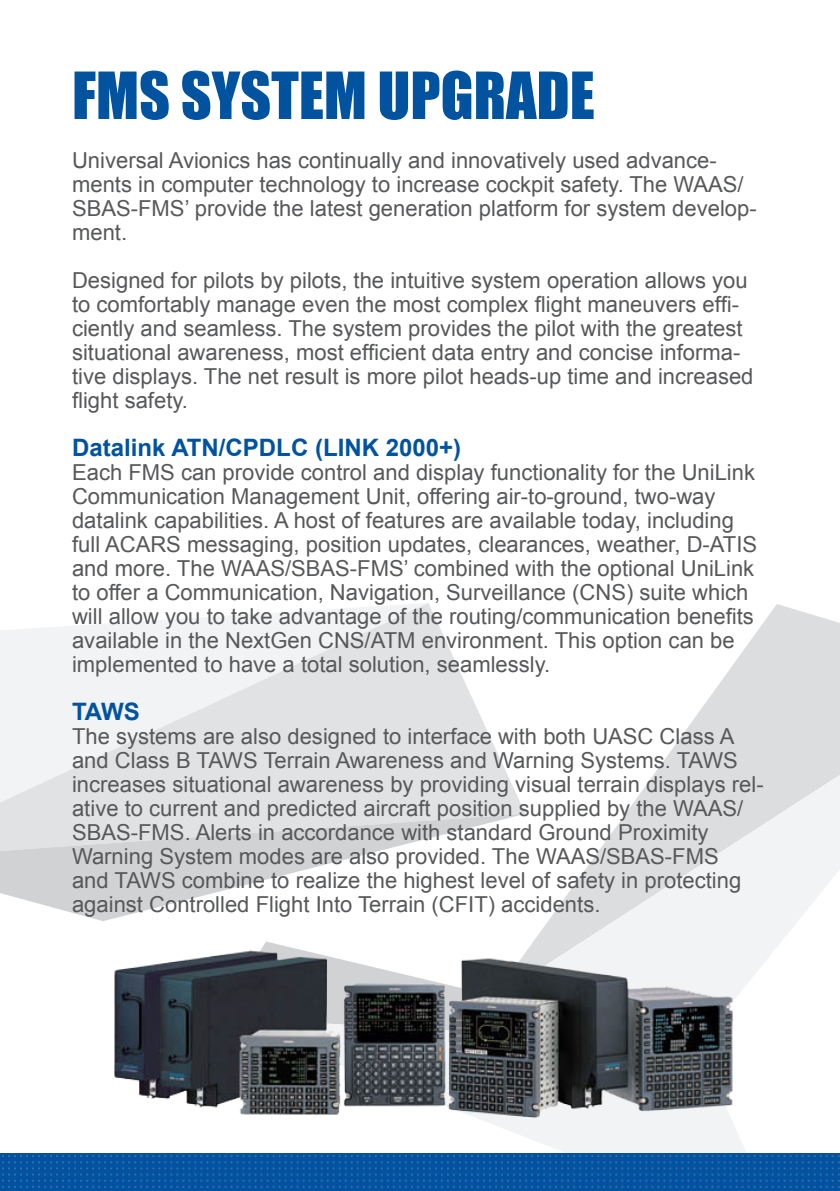
<style>
.page{position:relative;width:840px;height:1191px;background:#fff}
.page>*{position:absolute;margin:0;border:0;box-sizing:border-box;transform-origin:0 0}
.Overskrift{font:60px "Impact";color:#0153a0}
.Underrub{font:700 24px "Arial";color:#0153a0}
.brød{font:22px/24px "Arial";color:#57585a}
</style>
<div class="page">
<svg style="left:729px;top:604px;width:110px;height:67px;fill:#dcdddf"></svg>
<svg style="left:534px;top:671px;width:305px;height:346px"></svg>
<svg style="left:261px;top:941px;width:436px;height:9px"></svg>
<svg style="left:219px;top:1017px;width:565px;height:137px"></svg>
<img style="left:0;top:1154px;width:839px;height:37px">
<svg style="left:0;top:603px;width:525px;height:210px;fill:#e1e2e4"></svg>
<svg style="left:0;top:813px;width:525px;height:108px"></svg>
<img style="left:114px;top:950px;width:618px;height:178px">
<p class="Overskrift" style="left:72px;top:49px;width:524px">FMS SYSTEM UPGRADE</p>
<p class="brød" style="left:72px;top:149px;width:685px">Universal Avionics has continually and innovatively used advance&shy;ments in computer technology to increase cockpit safety. The WAAS/ SBAS-FMS’ provide the latest generation platform for system develop&shy;ment.</p>
<p class="brød" style="left:72px;top:269px;width:682px">Designed for pilots by pilots, the intuitive system operation allows you to comfortably manage even the most complex flight maneuvers effi&shy;ciently and seamless. The system provides the pilot with the greatest situational awareness, most efficient data entry and concise informa&shy;tive displays. The net result is more pilot heads-up time and increased flight safety.</p>
<p class="Underrub" style="left:72px;top:432px;width:390px">Datalink ATN/CPDLC (LINK 2000+)</p>
<p class="brød" style="left:72px;top:461px;width:686px">Each FMS can provide control and display functionality for the UniLink Communication Management Unit, offering air-to-ground, two-way datalink capabilities. A host of features are available today, including full ACARS messaging, position updates, clearances, weather, D-ATIS and more. The WAAS/SBAS-FMS’ combined with the optional UniLink to offer a Communication, Navigation, Surveillance (CNS) suite which will allow you to take advantage of the routing/communication benefits available in the NextGen CNS/ATM environment. This option can be implemented to have a total solution, seamlessly.</p>
<p class="Underrub" style="left:72px;top:696px;width:69px">TAWS</p>
<p class="brød" style="left:72px;top:725px;width:692px">The systems are also designed to interface with both UASC Class A and Class B TAWS Terrain Awareness and Warning Systems. TAWS increases situational awareness by providing visual terrain displays rel&shy;ative to current and predicted aircraft position supplied by the WAAS/ SBAS-FMS. Alerts in accordance with standard Ground Proximity Warning System modes are also provided. The WAAS/SBAS-FMS<br>and TAWS combine to realize the highest level of safety in protecting against Controlled Flight Into Terrain (CFIT) accidents.</p>
</div>
